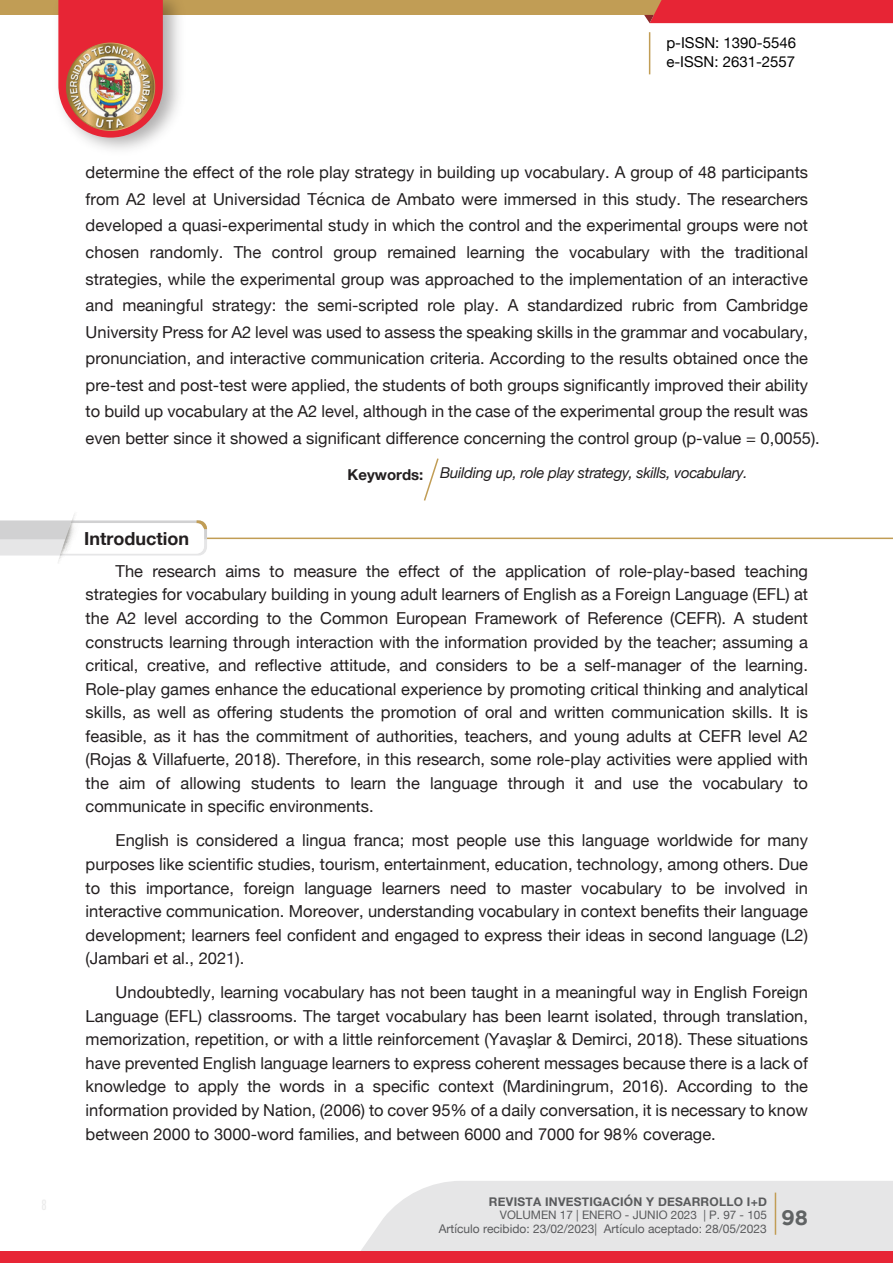
<style>
.page{position:relative;width:893px;height:1263px;background:#fff}
.page>*{position:absolute;margin:0;border:0;box-sizing:border-box;transform-origin:0 0}
.t1{font:700 20.85px "Gotham";color:#606364}
.t2{font:700 18px "Helvetica Neue";color:#231f20}
.t3{font:16.5px/23.5px "Helvetica Neue";color:#231f20;text-align:justify}
.t4{font:italic 15px "Helvetica Neue";letter-spacing:-.02em;color:#231f20}
.t5{font:15px/18.6px "Helvetica Neue";color:#030303}
.t6{font:12px "Helvetica Neue";color:#595a5c}
.t7{font:700 12px "Helvetica Neue";letter-spacing:.02em;color:#595a5c}
.t8{font:11.7px "Helvetica Neue";color:#595a5c}
.s1{font-weight:700;font-style:normal}
</style>
<div class="page">
<div style="left:361px;top:1181px;width:532px;height:70px;background:#e6e6e7"></div>
<div style="left:0;top:1251px;width:893px;height:12px;background:#e72535"></div>
<div style="left:0;top:0;width:893px;height:15px;background:#c19d55"></div>
<img style="left:58px;top:0;width:105px;height:138px">
<div style="left:644px;top:0;width:249px;height:23px;background:#e72535"></div>
<hr style="left:775px;top:1192px;width:1px;height:43px;background:#c19d55">
<hr style="left:649px;top:32px;width:1px;height:42px;background:#c19d55">
<svg style="left:0;top:513px;width:208px;height:50px"></svg>
<hr style="left:207px;top:538px;width:686px;height:1px;background:#c19d55">
<svg style="left:424px;top:458px;width:15px;height:43px"></svg>
<p class="t5" style="left:666px;top:34px;width:131px">p-ISSN: 1390-5546 e-ISSN: 2631-2557</p>
<p class="t3" style="left:86px;top:160px;width:736px;line-height:26.5px;text-align:left">determine the effect of the role play strategy in building up vocabulary. A group of 48 participants from A2 level at Universidad Técnica de Ambato were immersed in this study. The researchers developed a quasi-experimental study in which the control and the experimental groups were not chosen randomly. The control group remained learning the vocabulary with the traditional strategies, while the experimental group was approached to the implementation of an interactive and meaningful strategy: the semi-scripted role play. A standardized rubric from Cambridge University Press for A2 level was used to assess the speaking skills in the grammar and vocabulary, pronunciation, and interactive communication criteria. According to the results obtained once the pre-test and post-test were applied, the students of both groups significantly improved their ability to build up vocabulary at the A2 level, although in the case of the experimental group the result was even better since it showed a significant difference concerning the control group (p-value = 0,0055).</p>
<p class="t2" style="left:84px;top:524px;width:106px">Introduction</p>
<p class="t4" style="left:348px;top:461px;width:401px"><span class="s1">Keywords:</span> Building up, role play strategy, skills, vocabulary.</p>
<p class="t3" style="left:86px;top:560px;width:724px;text-indent:30px">The research aims to measure the effect of the application of role-play-based teaching strategies for vocabulary building in young adult learners of English as a Foreign Language (EFL) at the A2 level according to the Common European Framework of Reference (CEFR). A student constructs learning through interaction with the information provided by the teacher; assuming a critical, creative, and reflective attitude, and considers to be a self-manager of the learning.<br>Role-play games enhance the educational experience by promoting critical thinking and analytical skills, as well as offering students the promotion of oral and written communication skills. It is feasible, as it has the commitment of authorities, teachers, and young adults at CEFR level A2 (Rojas &amp; Villafuerte, 2018). Therefore, in this research, some role-play activities were applied with the aim of allowing students to learn the language through it and use the vocabulary to communicate in specific environments.</p>
<p class="t3" style="left:86px;top:830px;width:724px;text-indent:30px">English is considered a lingua franca; most people use this language worldwide for many purposes like scientific studies, tourism, entertainment, education, technology, among others. Due to this importance, foreign language learners need to master vocabulary to be involved in interactive communication. Moreover, understanding vocabulary in context benefits their language development; learners feel confident and engaged to express their ideas in second language (L2) (Jambari et al., 2021).</p>
<p class="t3" style="left:86px;top:981px;width:724px;text-indent:30px">Undoubtedly, learning vocabulary has not been taught in a meaningful way in English Foreign Language (EFL) classrooms. The target vocabulary has been learnt isolated, through translation, memorization, repetition, or with a little reinforcement (Yavaşlar &amp; Demirci, 2018). These situations have prevented English language learners to express coherent messages because there is a lack of knowledge to apply the words in a specific context (Mardiningrum, 2016). According to the information provided by Nation, (2006) to cover 95% of a daily conversation, it is necessary to know between 2000 to 3000-word families, and between 6000 and 7000 for 98% coverage.</p>
<p class="t7" style="left:489px;top:1192px;width:280px">REVISTA INVESTIGACIÓN Y DESARROLLO I+D</p>
<p class="t8" style="left:500px;top:1206px;width:269px">VOLUMEN 17 | ENERO - JUNIO 2023 | P. 97 - 105</p>
<p class="t6" style="left:439px;top:1219px;width:329px">Artículo recibido: 23/02/2023| Artículo aceptado: 28/05/2023</p>
<p class="t1" style="left:781px;top:1205px;width:28px">98</p>
</div>
